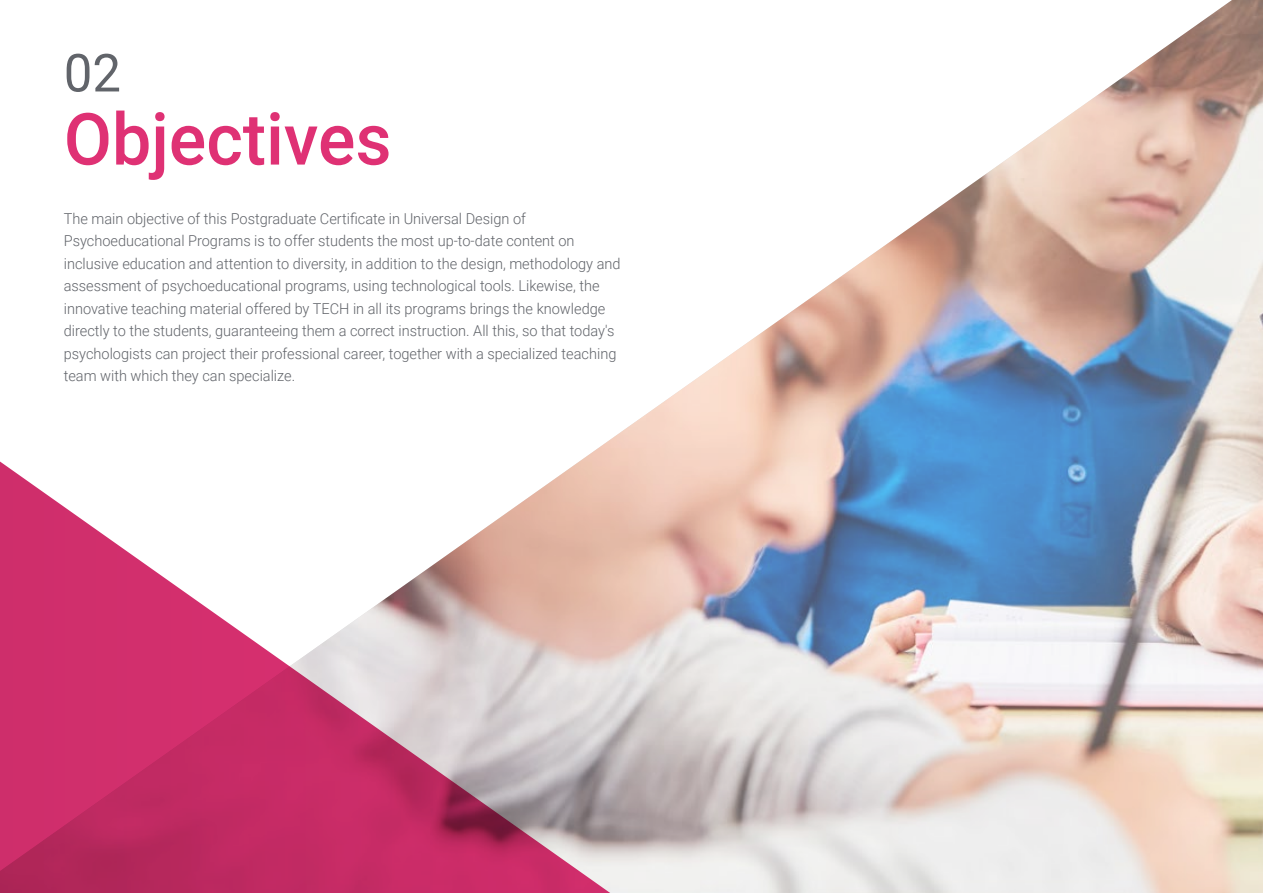
<style>
.page{position:relative;width:1263px;height:893px;background:#fff}
.page>*{position:absolute;margin:0;border:0;box-sizing:border-box;transform-origin:0 0}
.t1{font:500 72px "Roboto";color:#df3174}
.t2{font:52.5px "Roboto";color:#61646a}
.t3{font:300 15px/22.5px "Roboto";color:#61646a}
</style>
<div class="page">
<img style="left:601px;top:0;width:662px;height:893px">
<svg style="left:0;top:446px;width:640px;height:447px"></svg>
<h2 class="t2" style="left:64px;top:36px;width:59px">02</h2>
<h1 class="t1" style="left:64px;top:89px;width:329px">Objectives</h1>
<p class="t3" style="left:64px;top:207px;width:558px">The main objective of this Postgraduate Certificate in Universal Design of Psychoeducational Programs is to offer students the most up-to-date content on inclusive education and attention to diversity, in addition to the design, methodology and assessment of psychoeducational programs, using technological tools. Likewise, the innovative teaching material offered by TECH in all its programs brings the knowledge directly to the students, guaranteeing them a correct instruction. All this, so that today's psychologists can project their professional career, together with a specialized teaching team with which they can specialize.</p>
</div>
